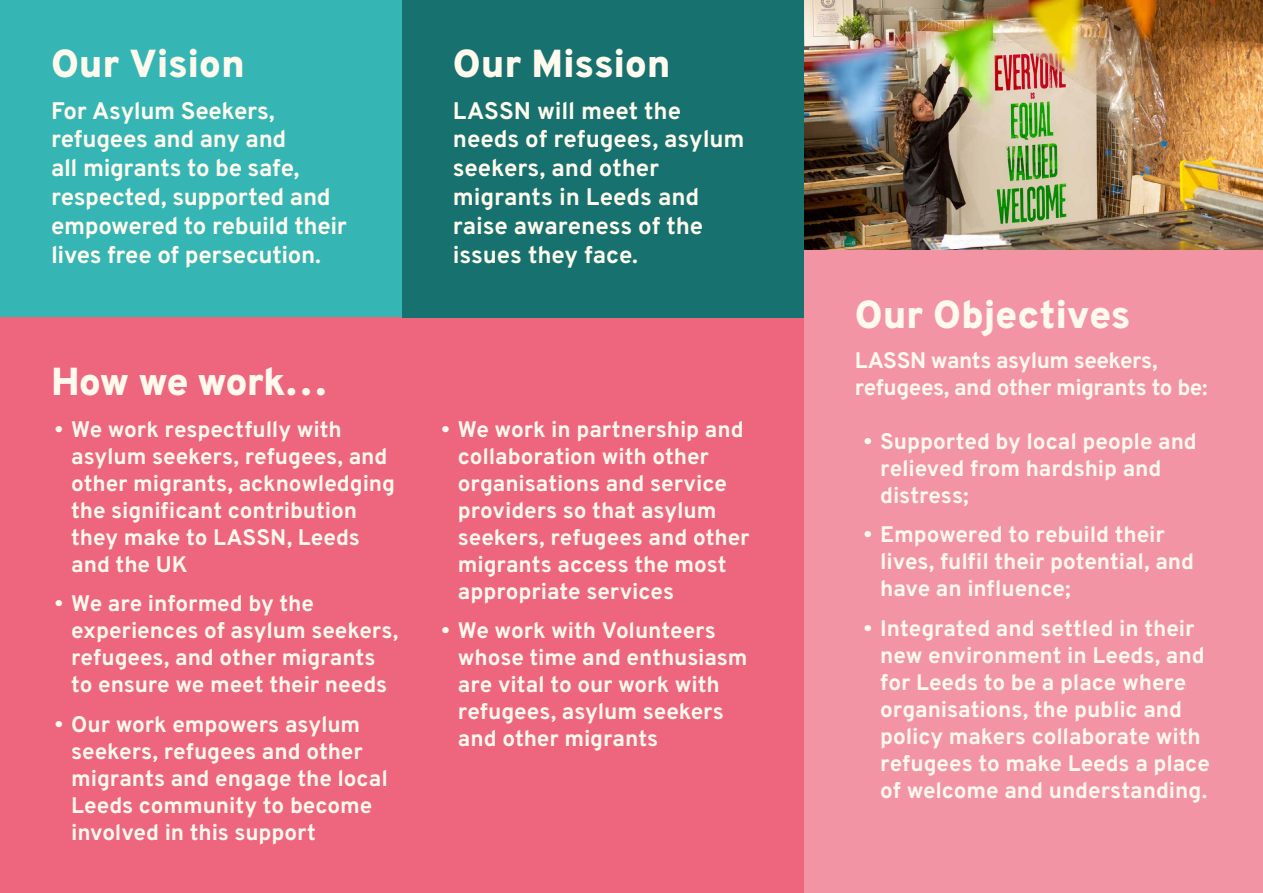
<style>
.page{position:relative;width:1263px;height:893px;background:#fff}
.page>*{position:absolute;margin:0;border:0;box-sizing:border-box;transform-origin:0 0}
.t1{font:900 39px "Overpass";letter-spacing:-.01em;color:#fffaed}
.t2{font:900 39px "Overpass";letter-spacing:-.035em;color:#fffaed}
.t3{font:700 24px/28.8px "Overpass";letter-spacing:-.01em;color:#fffaed}
.t4{font:700 22.5px/27px "Overpass";letter-spacing:-.005em;color:#fffaed}
.t5{font:700 22.5px/27px "Overpass";letter-spacing:-.025em;color:#fffaed}
</style>
<div class="page">
<img style="left:804px;top:0;width:459px;height:251px">
<div style="left:0;top:0;width:402px;height:318px;background:#35b6b4"></div>
<div style="left:804px;top:251px;width:459px;height:642px;background:#f394a5"></div>
<div style="left:0;top:318px;width:804px;height:575px;background:#ed667e"></div>
<div style="left:402px;top:0;width:402px;height:318px;background:#17716e"></div>
<h1 class="t1" style="left:51px;top:32px;width:195px">Our Vision</h1>
<p class="t3" style="left:51px;top:95px;width:297px">For Asylum Seekers, refugees and any and<br>all migrants to be safe, respected, supported and empowered to rebuild their lives free of persecution.</p>
<h1 class="t2" style="left:51px;top:350px;width:279px">How we work…</h1>
<p class="t4" style="left:71px;top:414px;width:325px;text-indent:-17px">• We work respectfully with asylum seekers, refugees, and other migrants, acknowledging the significant contribution they make to LASSN, Leeds and the UK</p>
<p class="t4" style="left:71px;top:589px;width:329px;text-indent:-17px">• We are informed by the experiences of asylum seekers, refugees, and other migrants to ensure we meet their needs</p>
<p class="t4" style="left:71px;top:710px;width:318px;text-indent:-17px">• Our work empowers asylum seekers, refugees and other migrants and engage the local<br>Leeds community to become involved in this support</p>
<h1 class="t1" style="left:453px;top:32px;width:219px">Our Mission</h1>
<p class="t3" style="left:453px;top:95px;width:293px">LASSN will meet the needs of refugees, asylum seekers, and other migrants in Leeds and raise awareness of the issues they face.</p>
<p class="t4" style="left:458px;top:414px;width:293px;text-indent:-17px">• We work in partnership and collaboration with other organisations and service providers so that asylum seekers, refugees and other migrants access the most appropriate services</p>
<p class="t4" style="left:458px;top:616px;width:291px;text-indent:-17px">• We work with Volunteers whose time and enthusiasm are vital to our work with refugees, asylum seekers and other migrants</p>
<h1 class="t1" style="left:855px;top:283px;width:277px">Our Objectives</h1>
<p class="t5" style="left:855px;top:345px;width:354px">LASSN wants asylum seekers, refugees, and other migrants to be:</p>
<p class="t4" style="left:880px;top:426px;width:318px;text-indent:-17px">• Supported by local people and relieved from hardship and distress;</p>
<p class="t4" style="left:880px;top:520px;width:315px;text-indent:-17px">• Empowered to rebuild their lives, fulfil their potential, and have an influence;</p>
<p class="t4" style="left:880px;top:614px;width:331px;text-indent:-17px">• Integrated and settled in their new environment in Leeds, and for Leeds to be a place where organisations, the public and policy makers collaborate with refugees to make Leeds a place of welcome and understanding.</p>
</div>
